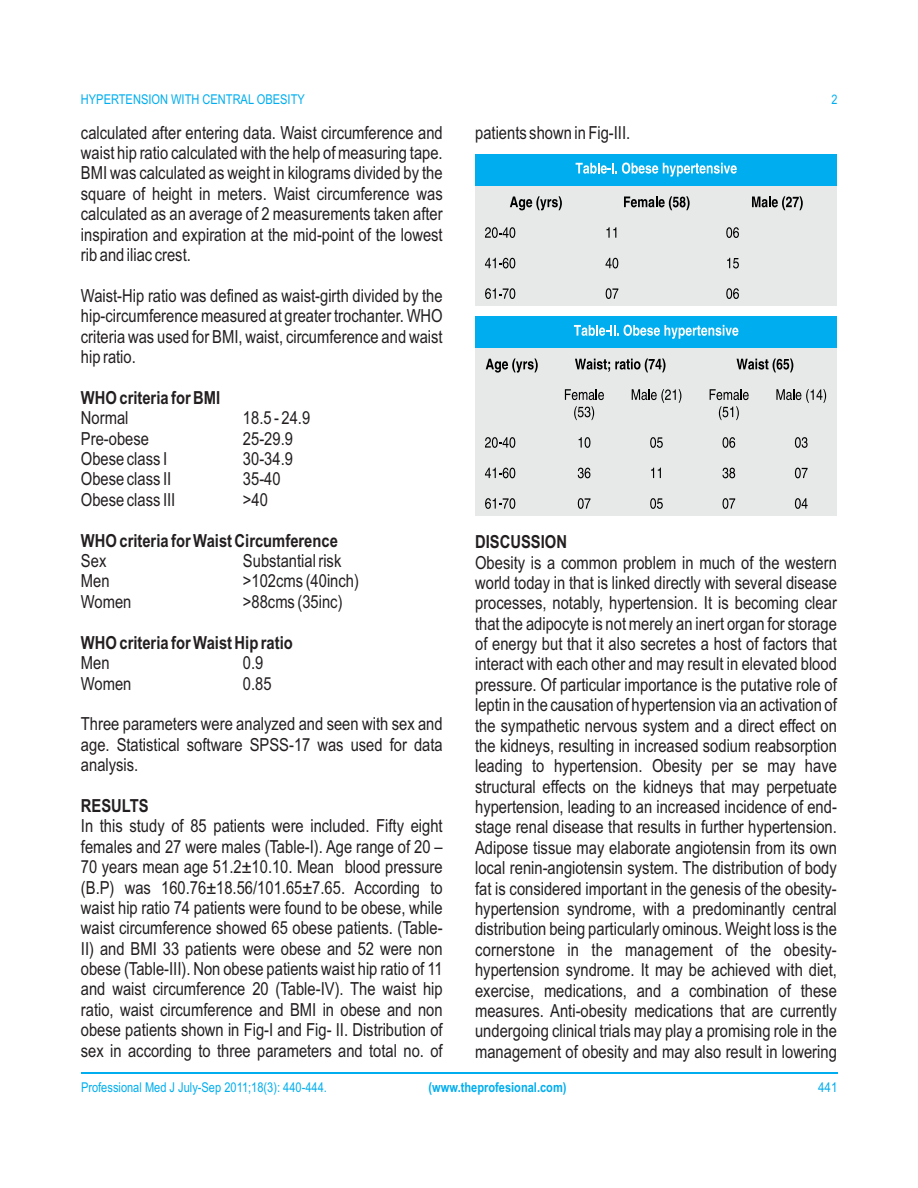
<style>
.page{position:relative;width:918px;height:1188px;background:#fff}
.page>*{position:absolute;margin:0;border:0;box-sizing:border-box;transform-origin:0 0}
.t1{font:18px/20.4px "Arial Narrow";color:#231f20}
.t2{font:700 18px "Arial Narrow";color:#231f20}
.t3{font:13.5px "Arial Narrow";color:#00aeef}
.t4{font:700 13.5px "Arial Narrow";color:#00aeef}
.t5{font:13.5px "Arial Narrow";color:#00aeef;scale:1.04 1}
.t6{font:13.2px "Arial Narrow";color:#00aeef}
</style>
<div class="page">
<hr style="left:81px;top:1072px;width:756px;height:2px;background:#00aeef">
<div style="left:475px;top:185px;width:362px;height:121px;background:#e7e8e8"></div>
<div style="left:475px;top:154px;width:362px;height:31px;background:#00aeef"></div>
<svg style="left:576px;top:163px;width:161px;height:14px"></svg>
<svg style="left:510px;top:196px;width:52px;height:14px"></svg>
<svg style="left:624px;top:196px;width:66px;height:14px"></svg>
<svg style="left:752px;top:196px;width:51px;height:14px"></svg>
<svg style="left:485px;top:227px;width:30px;height:11px"></svg>
<svg style="left:606px;top:227px;width:10px;height:11px"></svg>
<svg style="left:726px;top:227px;width:13px;height:11px"></svg>
<svg style="left:485px;top:258px;width:30px;height:10px"></svg>
<svg style="left:606px;top:258px;width:12px;height:10px"></svg>
<svg style="left:727px;top:258px;width:12px;height:10px"></svg>
<svg style="left:485px;top:288px;width:30px;height:11px"></svg>
<svg style="left:606px;top:288px;width:12px;height:11px"></svg>
<svg style="left:726px;top:288px;width:13px;height:11px"></svg>
<div style="left:475px;top:348px;width:362px;height:168px;background:#e7e8e8"></div>
<div style="left:475px;top:316px;width:362px;height:32px;background:#00aeef"></div>
<svg style="left:574px;top:325px;width:164px;height:14px"></svg>
<svg style="left:486px;top:358px;width:52px;height:15px"></svg>
<svg style="left:575px;top:358px;width:91px;height:14px"></svg>
<svg style="left:737px;top:358px;width:56px;height:14px"></svg>
<svg style="left:565px;top:389px;width:39px;height:11px"></svg>
<svg style="left:574px;top:406px;width:20px;height:14px"></svg>
<svg style="left:632px;top:389px;width:49px;height:14px"></svg>
<svg style="left:710px;top:389px;width:39px;height:11px"></svg>
<svg style="left:719px;top:406px;width:20px;height:14px"></svg>
<svg style="left:776px;top:389px;width:50px;height:14px"></svg>
<svg style="left:485px;top:437px;width:30px;height:11px"></svg>
<svg style="left:579px;top:437px;width:11px;height:11px"></svg>
<svg style="left:650px;top:437px;width:13px;height:11px"></svg>
<svg style="left:723px;top:437px;width:12px;height:11px"></svg>
<svg style="left:795px;top:437px;width:13px;height:11px"></svg>
<svg style="left:485px;top:468px;width:30px;height:10px"></svg>
<svg style="left:578px;top:468px;width:12px;height:10px"></svg>
<svg style="left:651px;top:468px;width:10px;height:10px"></svg>
<svg style="left:723px;top:468px;width:12px;height:10px"></svg>
<svg style="left:795px;top:468px;width:13px;height:10px"></svg>
<svg style="left:485px;top:498px;width:30px;height:11px"></svg>
<svg style="left:578px;top:498px;width:13px;height:11px"></svg>
<svg style="left:650px;top:498px;width:13px;height:11px"></svg>
<svg style="left:723px;top:498px;width:12px;height:11px"></svg>
<svg style="left:795px;top:498px;width:13px;height:11px"></svg>
<p class="t3" style="left:81px;top:94px;width:225px">HYPERTENSION WITH CENTRAL OBESITY</p>
<p class="t6" style="left:832px;top:94px;width:8px">2</p>
<p class="t1" style="left:81px;top:124px;width:363px">calculated after entering data. Waist circumference and</p>
<p class="t1" style="left:475px;top:124px;width:157px">patients shown in Fig-III.</p>
<p class="t1" style="left:81px;top:144px;width:363px;text-align:justify">waist hip ratio calculated with the help of measuring tape.<br>BMI was calculated as weight in kilograms divided by the square of height in meters. Waist circumference was calculated as an average of 2 measurements taken after inspiration and expiration at the mid-point of the lowest rib and iliac crest.</p>
<p class="t1" style="left:81px;top:287px;width:363px;text-align:justify">Waist-Hip ratio was defined as waist-girth divided by the hip-circumference measured at greater trochanter. WHO criteria was used for BMI, waist, circumference and waist hip ratio.</p>
<p class="t2" style="left:81px;top:391px;width:141px">WHO criteria for BMI</p>
<p class="t1" style="left:81px;top:409px;width:49px">Normal</p>
<p class="t1" style="left:243px;top:409px;width:69px">18.5 - 24.9</p>
<p class="t1" style="left:81px;top:430px;width:70px">Pre-obese</p>
<p class="t1" style="left:243px;top:430px;width:52px">25-29.9</p>
<p class="t1" style="left:81px;top:450px;width:88px">Obese class I</p>
<p class="t1" style="left:243px;top:450px;width:52px">30-34.9</p>
<p class="t1" style="left:81px;top:471px;width:92px">Obese class II</p>
<p class="t1" style="left:243px;top:471px;width:39px">35-40</p>
<p class="t1" style="left:81px;top:491px;width:96px">Obese class III</p>
<p class="t1" style="left:243px;top:491px;width:27px">&gt;40</p>
<p class="t2" style="left:81px;top:534px;width:259px">WHO criteria for Waist Circumference</p>
<p class="t2" style="left:475px;top:535px;width:93px">DISCUSSION</p>
<p class="t1" style="left:81px;top:552px;width:27px">Sex</p>
<p class="t1" style="left:243px;top:552px;width:100px">Substantial risk</p>
<p class="t1" style="left:475px;top:554px;width:363px">Obesity is a common problem in much of the western</p>
<p class="t1" style="left:81px;top:573px;width:30px">Men</p>
<p class="t1" style="left:243px;top:573px;width:118px">&gt;102cms (40inch)</p>
<p class="t1" style="left:475px;top:574px;width:363px">world today in that is linked directly with several disease</p>
<p class="t1" style="left:81px;top:593px;width:52px">Women</p>
<p class="t1" style="left:243px;top:593px;width:101px">&gt;88cms (35inc)</p>
<p class="t1" style="left:475px;top:594px;width:363px">processes, notably, hypertension. It is becoming clear that the adipocyte is not merely an inert organ for storage</p>
<p class="t2" style="left:81px;top:636px;width:213px">WHO criteria for Waist Hip ratio</p>
<p class="t1" style="left:475px;top:635px;width:363px">of energy but that it also secretes a host of factors that</p>
<p class="t1" style="left:81px;top:654px;width:30px">Men</p>
<p class="t1" style="left:243px;top:654px;width:22px">0.9</p>
<p class="t1" style="left:475px;top:656px;width:363px">interact with each other and may result in elevated blood</p>
<p class="t1" style="left:81px;top:675px;width:52px">Women</p>
<p class="t1" style="left:243px;top:675px;width:30px">0.85</p>
<p class="t1" style="left:475px;top:676px;width:363px">pressure. Of particular importance is the putative role of leptin in the causation of hypertension via an activation of</p>
<p class="t1" style="left:81px;top:715px;width:363px">Three parameters were analyzed and seen with sex and</p>
<p class="t1" style="left:475px;top:717px;width:363px">the sympathetic nervous system and a direct effect on</p>
<p class="t1" style="left:81px;top:736px;width:363px">age. Statistical software SPSS-17 was used for data</p>
<p class="t1" style="left:475px;top:737px;width:363px">the kidneys, resulting in increased sodium reabsorption</p>
<p class="t1" style="left:81px;top:756px;width:59px">analysis.</p>
<p class="t1" style="left:475px;top:757px;width:363px">leading to hypertension. Obesity per se may have structural effects on the kidneys that may perpetuate</p>
<p class="t2" style="left:81px;top:799px;width:69px">RESULTS</p>
<p class="t1" style="left:475px;top:798px;width:363px">hypertension, leading to an increased incidence of end-</p>
<p class="t1" style="left:81px;top:818px;width:363px">In this study of 85 patients were included. Fifty eight</p>
<p class="t1" style="left:475px;top:819px;width:363px">stage renal disease that results in further hypertension.</p>
<p class="t1" style="left:81px;top:838px;width:363px">females and 27 were males (Table-I). Age range of 20 –</p>
<p class="t1" style="left:475px;top:839px;width:363px">Adipose tissue may elaborate angiotensin from its own</p>
<p class="t1" style="left:81px;top:858px;width:363px">70 years mean age 51.2±10.10. Mean blood pressure</p>
<p class="t1" style="left:475px;top:859px;width:363px">local renin-angiotensin system. The distribution of body</p>
<p class="t1" style="left:81px;top:879px;width:363px">(B.P) was 160.76±18.56/101.65±7.65. According to</p>
<p class="t1" style="left:475px;top:880px;width:363px">fat is considered important in the genesis of the obesity-</p>
<p class="t1" style="left:81px;top:899px;width:363px">waist hip ratio 74 patients were found to be obese, while</p>
<p class="t1" style="left:475px;top:900px;width:363px">hypertension syndrome, with a predominantly central</p>
<p class="t1" style="left:81px;top:919px;width:363px">waist circumference showed 65 obese patients. (Table-</p>
<p class="t1" style="left:475px;top:921px;width:363px">distribution being particularly ominous. Weight loss is the</p>
<p class="t1" style="left:81px;top:940px;width:363px">II) and BMI 33 patients were obese and 52 were non</p>
<p class="t1" style="left:475px;top:941px;width:363px">cornerstone in the management of the obesity-</p>
<p class="t1" style="left:81px;top:960px;width:363px">obese (Table-III). Non obese patients waist hip ratio of 11</p>
<p class="t1" style="left:475px;top:961px;width:363px">hypertension syndrome. It may be achieved with diet,</p>
<p class="t1" style="left:81px;top:981px;width:363px">and waist circumference 20 (Table-IV). The waist hip</p>
<p class="t1" style="left:475px;top:982px;width:363px">exercise, medications, and a combination of these</p>
<p class="t1" style="left:81px;top:1001px;width:363px">ratio, waist circumference and BMI in obese and non</p>
<p class="t1" style="left:475px;top:1002px;width:363px">measures. Anti-obesity medications that are currently</p>
<p class="t1" style="left:81px;top:1021px;width:363px">obese patients shown in Fig-I and Fig- II. Distribution of</p>
<p class="t1" style="left:475px;top:1022px;width:363px">undergoing clinical trials may play a promising role in the</p>
<p class="t1" style="left:81px;top:1042px;width:363px">sex in according to three parameters and total no. of</p>
<p class="t1" style="left:475px;top:1043px;width:363px">management of obesity and may also result in lowering</p>
<p class="t3" style="left:81px;top:1082px;width:247px">Professional Med J July-Sep 2011;18(3): 440-444.</p>
<p class="t4" style="left:429px;top:1082px;width:140px">(www.theprofesional.com)</p>
<p class="t5" style="left:818px;top:1082px;width:20px">441</p>
</div>
